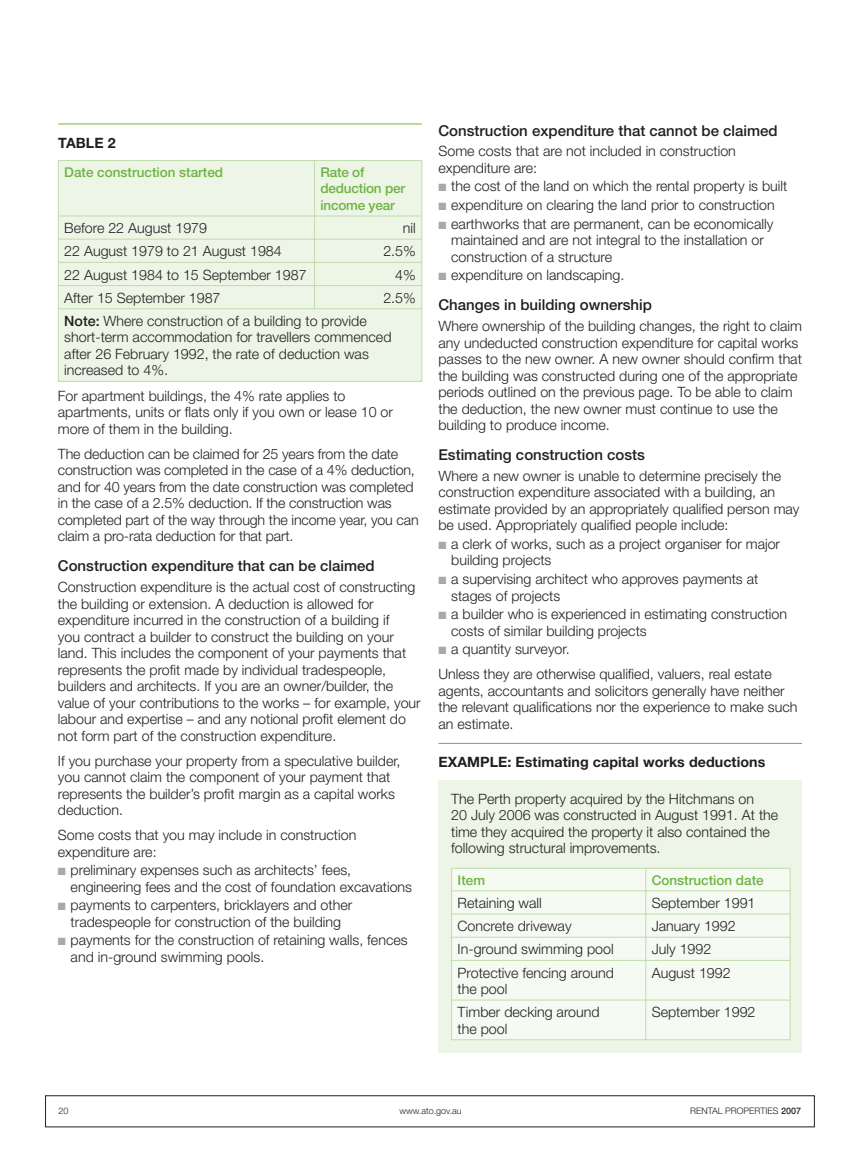
<style>
.page{position:relative;width:858px;height:1167px;background:#fff}
.page>*{position:absolute;margin:0;border:0;box-sizing:border-box;transform-origin:0 0}
.t1{font:500 15px "Helvetica Neue";color:#231f20}
.t2{font:300 14.25px/16.5px "Helvetica Neue";color:#231f20}
.t3{font:700 14.25px "Helvetica Neue";letter-spacing:.005em;color:#231f20}
.t4{font:500 13.5px/16.5px "Helvetica Neue";color:#6cb43f}
.t5{font:300 9px "Helvetica Neue";color:#231f20}
.s1{font-weight:500}
.s2{color:#a8a9ad}
</style>
<div class="page">
<div style="left:45px;top:1095px;width:770px;height:32px;border:1px solid #231f20"></div>
<div style="left:59px;top:161px;width:362px;height:220px;background:#edf5e6"></div>
<hr style="left:58px;top:160px;width:257px;height:1px;background:#c1dcaa">
<hr style="left:58px;top:161px;width:1px;height:55px;background:#c1dcaa">
<hr style="left:315px;top:160px;width:107px;height:1px;background:#c1dcaa">
<hr style="left:314px;top:161px;width:1px;height:55px;background:#c1dcaa">
<hr style="left:421px;top:161px;width:1px;height:55px;background:#c1dcaa">
<hr style="left:58px;top:216px;width:257px;height:1px;background:#c1dcaa">
<hr style="left:315px;top:216px;width:107px;height:1px;background:#c1dcaa">
<hr style="left:58px;top:239px;width:257px;height:1px;background:#c1dcaa">
<hr style="left:315px;top:239px;width:107px;height:1px;background:#c1dcaa">
<hr style="left:58px;top:262px;width:257px;height:1px;background:#c1dcaa">
<hr style="left:315px;top:262px;width:107px;height:1px;background:#c1dcaa">
<hr style="left:58px;top:285px;width:257px;height:1px;background:#c1dcaa">
<svg style="left:58px;top:217px;width:1px;height:91px"></svg>
<hr style="left:315px;top:285px;width:107px;height:1px;background:#c1dcaa">
<svg style="left:314px;top:217px;width:1px;height:91px"></svg>
<svg style="left:421px;top:217px;width:1px;height:91px"></svg>
<hr style="left:58px;top:308px;width:257px;height:1px;background:#c1dcaa">
<hr style="left:58px;top:309px;width:1px;height:72px;background:#c1dcaa">
<hr style="left:315px;top:308px;width:107px;height:1px;background:#c1dcaa">
<hr style="left:421px;top:309px;width:1px;height:72px;background:#c1dcaa">
<hr style="left:58px;top:381px;width:257px;height:1px;background:#c1dcaa">
<hr style="left:315px;top:381px;width:107px;height:1px;background:#c1dcaa">
<hr style="left:58px;top:124px;width:364px;height:1px;background:#6cb43f">
<div style="left:438px;top:780px;width:364px;height:273px;background:#edf5e6"></div>
<hr style="left:438px;top:743px;width:364px;height:1px;background:#6cb43f">
<div style="left:452px;top:869px;width:338px;height:170px;background:#f5faf2"></div>
<hr style="left:451px;top:868px;width:195px;height:1px;background:#c1dcaa">
<hr style="left:646px;top:868px;width:145px;height:1px;background:#c1dcaa">
<hr style="left:451px;top:890px;width:195px;height:1px;background:#c1dcaa">
<hr style="left:646px;top:890px;width:145px;height:1px;background:#c1dcaa">
<hr style="left:451px;top:914px;width:195px;height:1px;background:#c1dcaa">
<hr style="left:646px;top:914px;width:145px;height:1px;background:#c1dcaa">
<hr style="left:451px;top:937px;width:195px;height:1px;background:#c1dcaa">
<svg style="left:451px;top:869px;width:1px;height:91px"></svg>
<hr style="left:646px;top:937px;width:145px;height:1px;background:#c1dcaa">
<svg style="left:645px;top:869px;width:1px;height:91px"></svg>
<svg style="left:790px;top:869px;width:1px;height:91px"></svg>
<hr style="left:451px;top:960px;width:195px;height:1px;background:#c1dcaa">
<hr style="left:451px;top:961px;width:1px;height:39px;background:#c1dcaa">
<hr style="left:646px;top:960px;width:145px;height:1px;background:#c1dcaa">
<hr style="left:645px;top:961px;width:1px;height:39px;background:#c1dcaa">
<hr style="left:790px;top:961px;width:1px;height:39px;background:#c1dcaa">
<hr style="left:451px;top:1000px;width:195px;height:1px;background:#c1dcaa">
<hr style="left:451px;top:1000px;width:1px;height:39px;background:#c1dcaa">
<hr style="left:646px;top:1000px;width:145px;height:1px;background:#c1dcaa">
<hr style="left:645px;top:1000px;width:1px;height:39px;background:#c1dcaa">
<hr style="left:790px;top:1000px;width:1px;height:39px;background:#c1dcaa">
<hr style="left:451px;top:1039px;width:195px;height:1px;background:#c1dcaa">
<hr style="left:646px;top:1039px;width:145px;height:1px;background:#c1dcaa">
<p class="t3" style="left:58px;top:138px;width:59px">TABLE 2</p>
<p class="t4" style="left:64px;top:165px;width:160px">Date construction started</p>
<p class="t4" style="left:321px;top:165px;width:86px">Rate of deduction per income year</p>
<p class="t2" style="left:64px;top:221px;width:144px">Before 22 August 1979</p>
<p class="t2" style="left:403px;top:221px;width:14px">nil</p>
<p class="t2" style="left:64px;top:244px;width:219px">22 August 1979 to 21 August 1984</p>
<p class="t2" style="left:383px;top:244px;width:34px">2.5%</p>
<p class="t2" style="left:64px;top:268px;width:244px">22 August 1984 to 15 September 1987</p>
<p class="t2" style="left:395px;top:268px;width:22px">4%</p>
<p class="t2" style="left:64px;top:291px;width:158px">After 15 September 1987</p>
<p class="t2" style="left:383px;top:291px;width:34px">2.5%</p>
<p class="t2" style="left:64px;top:314px;width:329px"><span class="s1">Note:</span> Where construction of a building to provide short-term accommodation for travellers commenced after 26 February 1992, the rate of deduction was increased to 4%.</p>
<p class="t2" style="left:58px;top:389px;width:337px">For apartment buildings, the 4% rate applies to apartments, units or flats only if you own or lease 10 or more of them in the building.</p>
<p class="t2" style="left:58px;top:447px;width:362px">The deduction can be claimed for 25 years from the date construction was completed in the case of a 4% deduction, and for 40 years from the date construction was completed in the case of a 2.5% deduction. If the construction was completed part of the way through the income year, you can claim a pro-rata deduction for that part.</p>
<p class="t1" style="left:58px;top:561px;width:318px">Construction expenditure that can be claimed</p>
<p class="t2" style="left:58px;top:580px;width:364px">Construction expenditure is the actual cost of constructing the building or extension. A deduction is allowed for expenditure incurred in the construction of a building if<br>you contract a builder to construct the building on your land. This includes the component of your payments that represents the profit made by individual tradespeople, builders and architects. If you are an owner/builder, the value of your contributions to the works – for example, your labour and expertise – and any notional profit element do not form part of the construction expenditure.</p>
<p class="t2" style="left:58px;top:754px;width:344px">If you purchase your property from a speculative builder, you cannot claim the component of your payment that represents the builder’s profit margin as a capital works deduction.</p>
<p class="t2" style="left:58px;top:828px;width:300px">Some costs that you may include in construction expenditure are:</p>
<p class="t2" style="left:71px;top:863px;width:343px;text-indent:-13px"><span class="s2">■</span> preliminary expenses such as architects’ fees, engineering fees and the cost of foundation excavations</p>
<p class="t2" style="left:58px;top:898px;width:296px;text-align:center"><span class="s2">■</span> payments to carpenters, bricklayers and other tradespeople for construction of the building</p>
<p class="t2" style="left:71px;top:933px;width:339px;text-indent:-13px"><span class="s2">■</span> payments for the construction of retaining walls, fences and in-ground swimming pools.</p>
<p class="t1" style="left:438px;top:125px;width:341px">Construction expenditure that cannot be claimed</p>
<p class="t2" style="left:438px;top:144px;width:299px">Some costs that are not included in construction expenditure are:</p>
<p class="t2" style="left:438px;top:179px;width:350px"><span class="s2">■</span> the cost of the land on which the rental property is built</p>
<p class="t2" style="left:438px;top:198px;width:338px"><span class="s2">■</span> expenditure on clearing the land prior to construction</p>
<p class="t2" style="left:451px;top:217px;width:324px;text-indent:-13px"><span class="s2">■</span> earthworks that are permanent, can be economically maintained and are not integral to the installation or construction of a structure</p>
<p class="t2" style="left:438px;top:268px;width:187px"><span class="s2">■</span> expenditure on landscaping.</p>
<p class="t1" style="left:438px;top:300px;width:215px">Changes in building ownership</p>
<p class="t2" style="left:438px;top:319px;width:365px">Where ownership of the building changes, the right to claim any undeducted construction expenditure for capital works passes to the new owner. A new owner should confirm that the building was constructed during one of the appropriate periods outlined on the previous page. To be able to claim the deduction, the new owner must continue to use the building to produce income.</p>
<p class="t1" style="left:438px;top:449px;width:208px">Estimating construction costs</p>
<p class="t2" style="left:438px;top:469px;width:363px">Where a new owner is unable to determine precisely the construction expenditure associated with a building, an estimate provided by an appropriately qualified person may be used. Appropriately qualified people include:</p>
<p class="t2" style="left:451px;top:537px;width:330px;text-indent:-13px"><span class="s2">■</span> a clerk of works, such as a project organiser for major building projects</p>
<p class="t2" style="left:451px;top:572px;width:309px;text-indent:-13px"><span class="s2">■</span> a supervising architect who approves payments at stages of projects</p>
<p class="t2" style="left:451px;top:607px;width:337px;text-indent:-13px"><span class="s2">■</span> a builder who is experienced in estimating construction costs of similar building projects</p>
<p class="t2" style="left:438px;top:638px;width:335px;line-height:25px"><span class="s2">■</span> a quantity surveyor.<br>Unless they are otherwise qualified, valuers, real estate</p>
<p class="t2" style="left:438px;top:684px;width:360px">agents, accountants and solicitors generally have neither the relevant qualifications nor the experience to make such an estimate.</p>
<p class="t3" style="left:438px;top:757px;width:328px">EXAMPLE: Estimating capital works deductions</p>
<p class="t2" style="left:451px;top:792px;width:329px">The Perth property acquired by the Hitchmans on<br>20 July 2006 was constructed in August 1991. At the time they acquired the property it also contained the following structural improvements.</p>
<p class="t4" style="left:458px;top:873px;width:29px">Item</p>
<p class="t4" style="left:652px;top:873px;width:113px">Construction date</p>
<p class="t2" style="left:458px;top:896px;width:86px">Retaining wall</p>
<p class="t2" style="left:652px;top:896px;width:105px">September 1991</p>
<p class="t2" style="left:458px;top:919px;width:116px">Concrete driveway</p>
<p class="t2" style="left:652px;top:919px;width:85px">January 1992</p>
<p class="t2" style="left:458px;top:942px;width:158px">In-ground swimming pool</p>
<p class="t2" style="left:652px;top:942px;width:61px">July 1992</p>
<p class="t2" style="left:458px;top:966px;width:158px">Protective fencing around the pool</p>
<p class="t2" style="left:652px;top:966px;width:80px">August 1992</p>
<p class="t2" style="left:458px;top:1005px;width:144px">Timber decking around the pool</p>
<p class="t2" style="left:652px;top:1005px;width:105px">September 1992</p>
<p class="t5" style="left:59px;top:1107px;width:12px">20</p>
<p class="t5" style="left:399px;top:1107px;width:64px">www.ato.gov.au</p>
<p class="t5" style="left:690px;top:1107px;width:112px">RENTAL PROPERTIES <span class="s1">2007</span></p>
</div>
